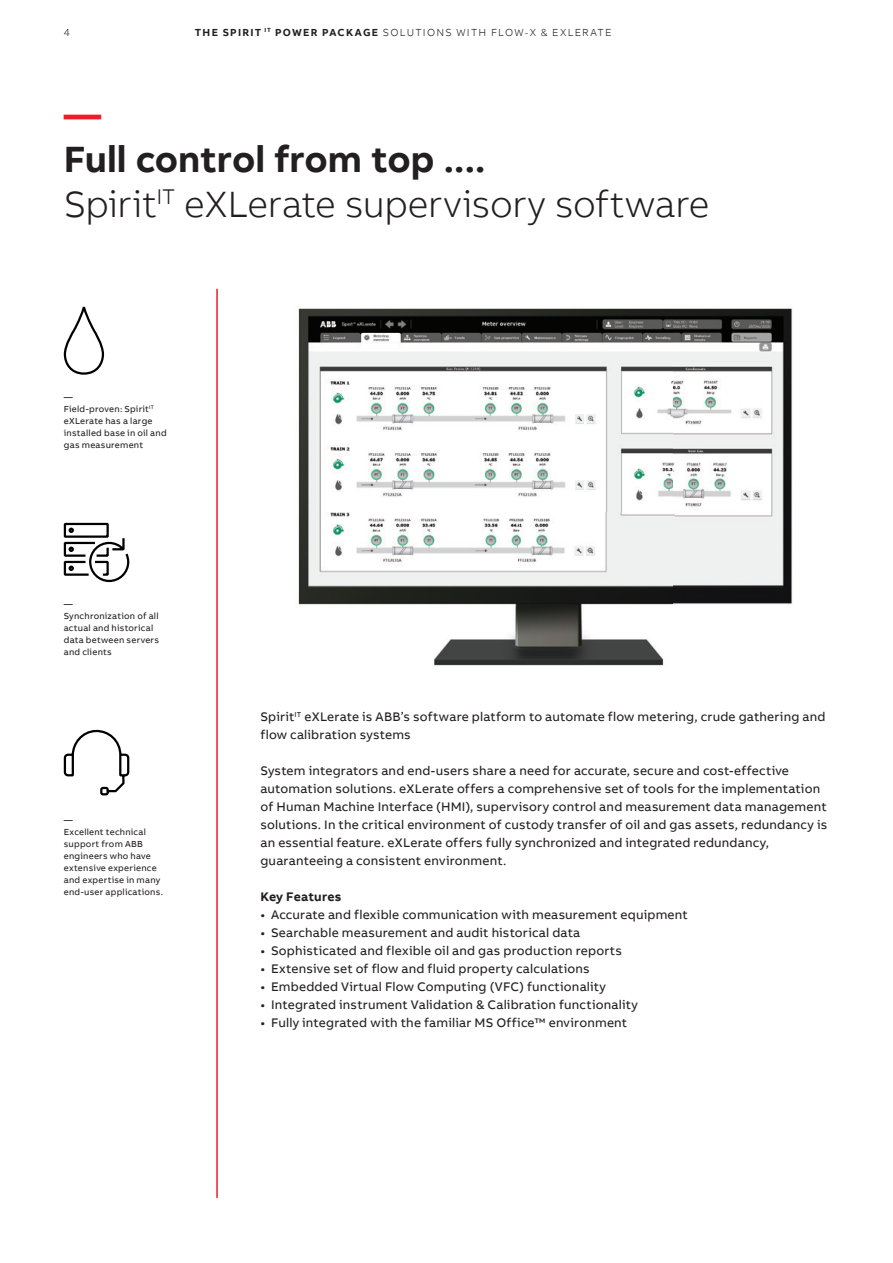
<style>
.page{position:relative;width:893px;height:1263px;background:#fff}
.page>*{position:absolute;margin:0;border:0;box-sizing:border-box;transform-origin:0 0}
.t1{font:300 37.5px/45px "AB Bvoice";letter-spacing:-.01em;color:#231f20}
.t2{font:700 37.5px "AB Bvoice";color:#ee1c28}
.t3{font:12.75px/18px "AB Bvoice";letter-spacing:.015em;color:#231f20}
.t4{font:700 12.75px "AB Bvoice";letter-spacing:.015em;color:#231f20}
.t5{font:300 10.5px "AB Bvoice";letter-spacing:.12em;color:#231f20}
.t6{font:9px/12px "AB Bvoice";letter-spacing:.025em;color:#231f20}
.s1{font-weight:700}
</style>
<div class="page">
<img style="left:298px;top:308px;width:495px;height:358px">
<svg style="left:63px;top:306px;width:42px;height:69px"></svg>
<svg style="left:63px;top:522px;width:67px;height:61px"></svg>
<svg style="left:63px;top:729px;width:67px;height:67px"></svg>
<hr style="left:216px;top:289px;width:2px;height:909px;background:#ee1c28">
<p class="t5" style="left:64px;top:26px;width:8px">4</p>
<p class="t5" style="left:195px;top:26px;width:418px"><span class="s1">THE SPIRIT</span> <sup>IT</sup> <span class="s1">POWER PACKAGE</span> SOLUTIONS WITH FLOW-X &amp; EXLERATE</p>
<h1 class="t2" style="left:64px;top:90px;width:39px">—</h1>
<h1 class="t1" style="left:64px;top:137px;width:647px"><span class="s1">Full control from top ....<br></span>Spirit<sup>IT</sup> eXLerate supervisory software</h1>
<p class="t6" style="left:64px;top:391px;width:104px">—<br>Field-proven: Spirit<sup>IT </sup>eXLerate has a large installed base in oil and gas measurement</p>
<p class="t6" style="left:64px;top:598px;width:97px">—<br>Synchronization of all actual and historical data between servers and clients</p>
<p class="t6" style="left:64px;top:814px;width:101px">—<br>Excellent technical support from ABB engineers who have extensive experience and expertise in many end-user applications.</p>
<p class="t3" style="left:260px;top:708px;width:567px">Spirit<sup>IT</sup> eXLerate is ABB’s software platform to automate flow metering, crude gathering and flow calibration systems</p>
<p class="t3" style="left:260px;top:762px;width:568px">System integrators and end-users share a need for accurate, secure and cost-effective automation solutions. eXLerate offers a comprehensive set of tools for the implementation of Human Machine Interface (HMI), supervisory control and measurement data management solutions. In the critical environment of custody transfer of oil and gas assets, redundancy is an essential feature. eXLerate offers fully synchronized and integrated redundancy, guaranteeing a consistent environment.</p>
<p class="t4" style="left:260px;top:888px;width:83px">Key Features</p>
<p class="t3" style="left:260px;top:906px;width:429px">• Accurate and flexible communication with measurement equipment</p>
<p class="t3" style="left:260px;top:924px;width:321px">• Searchable measurement and audit historical data</p>
<p class="t3" style="left:260px;top:942px;width:363px">• Sophisticated and flexible oil and gas production reports</p>
<p class="t3" style="left:260px;top:960px;width:331px">• Extensive set of flow and fluid property calculations</p>
<p class="t3" style="left:260px;top:978px;width:347px">• Embedded Virtual Flow Computing (VFC) functionality</p>
<p class="t3" style="left:260px;top:996px;width:379px">• Integrated instrument Validation &amp; Calibration functionality</p>
<p class="t3" style="left:260px;top:1014px;width:368px">• Fully integrated with the familiar MS Office™ environment</p>
</div>
